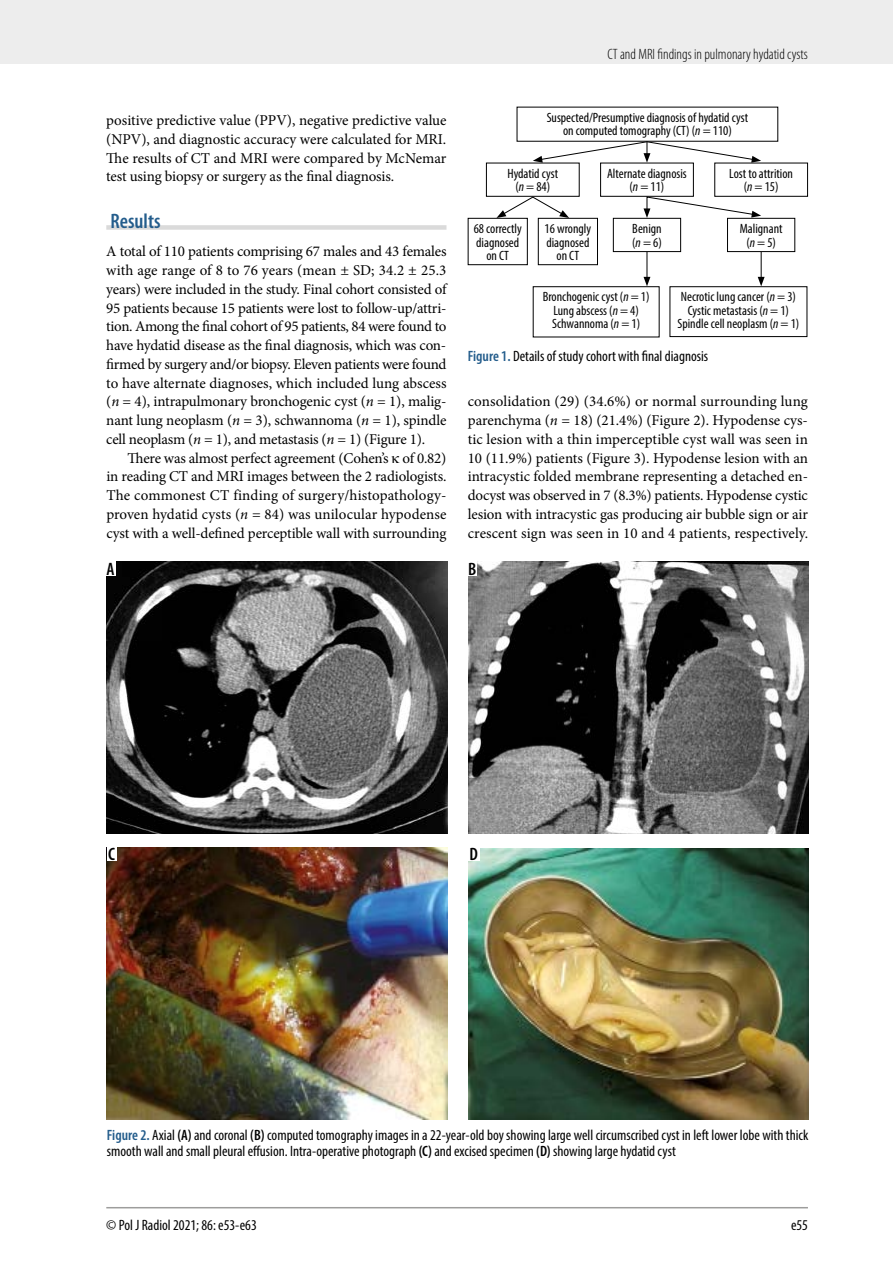
<style>
.page{position:relative;width:893px;height:1263px;background:#fff}
.page>*{position:absolute;margin:0;border:0;box-sizing:border-box;transform-origin:0 0}
.t1{font:600 condensed 21px "Myriad Pro";color:#245d8c}
.t2{font:600 condensed 18px "Myriad Pro";color:#000}
.t3{font:15px/18.8px "Minion Pro";letter-spacing:-.01em;color:#000;text-align:justify}
.t4{font:condensed 15px/16.5px "Myriad Pro";color:#000}
.t5{font:300 condensed 15px "Myriad Pro";color:#000}
.t6{font:condensed 13.5px/13.5px "Myriad Pro";color:#000;text-align:center}
.s1{font-style:italic}
.s2{font-weight:600;color:#245d8c}
.s3{font-weight:600}
</style>
<div class="page">
<div style="left:0;top:0;width:893px;height:64px;background:#ededed"></div>
<hr style="left:106px;top:1207px;width:702px;height:1px;background:#9d9d9c">
<div style="left:106px;top:225px;width:340px;height:5px;background:#dadada"></div>
<div style="left:468px;top:218px;width:60px;height:47px;border:1px solid #000"></div>
<div style="left:538px;top:218px;width:60px;height:47px;border:1px solid #000"></div>
<div style="left:613px;top:218px;width:68px;height:34px;border:1px solid #000"></div>
<div style="left:727px;top:218px;width:68px;height:34px;border:1px solid #000"></div>
<div style="left:533px;top:286px;width:126px;height:51px;border:1px solid #000"></div>
<div style="left:670px;top:286px;width:137px;height:51px;border:1px solid #000"></div>
<div style="left:600px;top:163px;width:94px;height:34px;border:1px solid #000"></div>
<div style="left:714px;top:163px;width:94px;height:34px;border:1px solid #000"></div>
<svg style="left:496px;top:196px;width:73px;height:22px"></svg>
<svg style="left:533px;top:141px;width:228px;height:22px"></svg>
<svg style="left:643px;top:252px;width:7px;height:34px"></svg>
<svg style="left:758px;top:252px;width:7px;height:34px"></svg>
<svg style="left:643px;top:196px;width:118px;height:22px"></svg>
<img style="left:107px;top:561px;width:340px;height:273px">
<img style="left:107px;top:848px;width:340px;height:272px">
<img style="left:468px;top:562px;width:340px;height:271px">
<img style="left:468px;top:848px;width:340px;height:271px">
<div style="left:106px;top:560px;width:10px;height:15px;background:#fff"></div>
<div style="left:107px;top:846px;width:10px;height:15px;background:#fff"></div>
<div style="left:467px;top:560px;width:10px;height:15px;background:#fff"></div>
<div style="left:467px;top:846px;width:13px;height:15px;background:#fff"></div>
<p class="t5" style="left:607px;top:45px;width:202px">CT and MRI findings in pulmonary hydatid cysts</p>
<p class="t3" style="left:106px;top:111px;width:342px">positive predictive value (PPV), negative predictive value (NPV), and diagnostic accuracy were calculated for MRI.<br>The results of CT and MRI were compared by McNemar test using biopsy or surgery as the final diagnosis.</p>
<h1 class="t1" style="left:111px;top:208px;width:51px">Results</h1>
<p class="t3" style="left:106px;top:242px;width:342px">A total of 110 patients comprising 67 males and 43 females with age range of 8 to 76 years (mean ± SD; 34.2 ± 25.3 years) were included in the study. Final cohort consisted of 95 patients because 15 patients were lost to follow-up/attri&shy;tion. Among the final cohort of 95 patients, 84 were found to have hydatid disease as the final diagnosis, which was con&shy;firmed by surgery and/or biopsy. Eleven patients were found to have alternate diagnoses, which included lung abscess (<span class="s1">n</span> = 4), intrapulmonary bronchogenic cyst (<span class="s1">n</span> = 1), malig&shy;nant lung neoplasm (<span class="s1">n</span> = 3), schwannoma (<span class="s1">n</span> = 1), spindle cell neoplasm (<span class="s1">n</span> = 1), and metastasis (<span class="s1">n</span> = 1) (Figure 1).</p>
<p class="t3" style="left:106px;top:448px;width:342px;text-indent:21px">There was almost perfect agreement (Cohen’s of 0.82) in reading CT and MRI images between the 2 radiologists.<br>The commonest CT finding of surgery/histopathology&shy;proven hydatid cysts (<span class="s1">n</span> = 84) was unilocular hypodense cyst with a well-defined perceptible wall with surrounding</p>
<p class="t2" style="left:107px;top:558px;width:10px">A</p>
<p class="t6" style="left:547px;top:110px;width:203px">Suspected/Presumptive diagnosis of hydatid cyst on computed tomography (CT) (<span class="s1">n</span> = 110)</p>
<p class="t6" style="left:507px;top:166px;width:52px">Hydatid cyst (<span class="s1">n</span> = 84)</p>
<p class="t6" style="left:607px;top:166px;width:81px">Alternate diagnosis (<span class="s1">n</span> = 11)</p>
<p class="t6" style="left:729px;top:166px;width:65px">Lost to attrition (<span class="s1">n</span> = 15)</p>
<p class="t6" style="left:474px;top:222px;width:50px">68 correctly diagnosed on CT</p>
<p class="t6" style="left:545px;top:222px;width:48px">16 wrongly diagnosed on CT</p>
<p class="t6" style="left:632px;top:222px;width:31px;text-align:left">Benign (<span class="s1">n</span> = 6)</p>
<p class="t6" style="left:740px;top:222px;width:44px">Malignant (<span class="s1">n</span> = 5)</p>
<p class="t6" style="left:543px;top:290px;width:108px">Bronchogenic cyst (<span class="s1">n</span> = 1)<br>Lung abscess (<span class="s1">n</span> = 4)<br>Schwannoma (<span class="s1">n</span> = 1)</p>
<p class="t6" style="left:677px;top:290px;width:123px">Necrotic lung cancer (<span class="s1">n</span> = 3)<br>Cystic metastasis (<span class="s1">n</span> = 1)<br>Spindle cell neoplasm (<span class="s1">n</span> = 1)</p>
<p class="t4" style="left:468px;top:348px;width:242px"><span class="s2">Figure 1.</span> Details of study cohort with final diagnosis</p>
<p class="t3" style="left:468px;top:392px;width:342px">consolidation (29) (34.6%) or normal surrounding lung parenchyma (<span class="s1">n</span> = 18) (21.4%) (Figure 2). Hypodense cys&shy;tic lesion with a thin imperceptible cyst wall was seen in 10 (11.9%) patients (Figure 3). Hypodense lesion with an intracystic folded membrane representing a detached en&shy;docyst was observed in 7 (8.3%) patients. Hypodense cystic lesion with intracystic gas producing air bubble sign or air crescent sign was seen in 10 and 4 patients, respectively.</p>
<p class="t2" style="left:468px;top:558px;width:10px">B</p>
<p class="t2" style="left:108px;top:843px;width:8px">C</p>
<p class="t2" style="left:469px;top:843px;width:10px">D</p>
<p class="t4" style="left:107px;top:1126px;width:703px"><span class="s2">Figure 2.</span> Axial <span class="s3">(A)</span> and coronal <span class="s3">(B)</span> computed tomography images in a 22-year-old boy showing large well circumscribed cyst in left lower lobe with thick smooth wall and small pleural effusion. Intra-operative photograph <span class="s3">(C)</span> and excised specimen <span class="s3">(D)</span> showing large hydatid cyst</p>
<p class="t4" style="left:106px;top:1216px;width:152px">© Pol J Radiol 2021; 86: e53-e63</p>
<p class="t4" style="left:791px;top:1216px;width:18px">e55</p>
</div>
